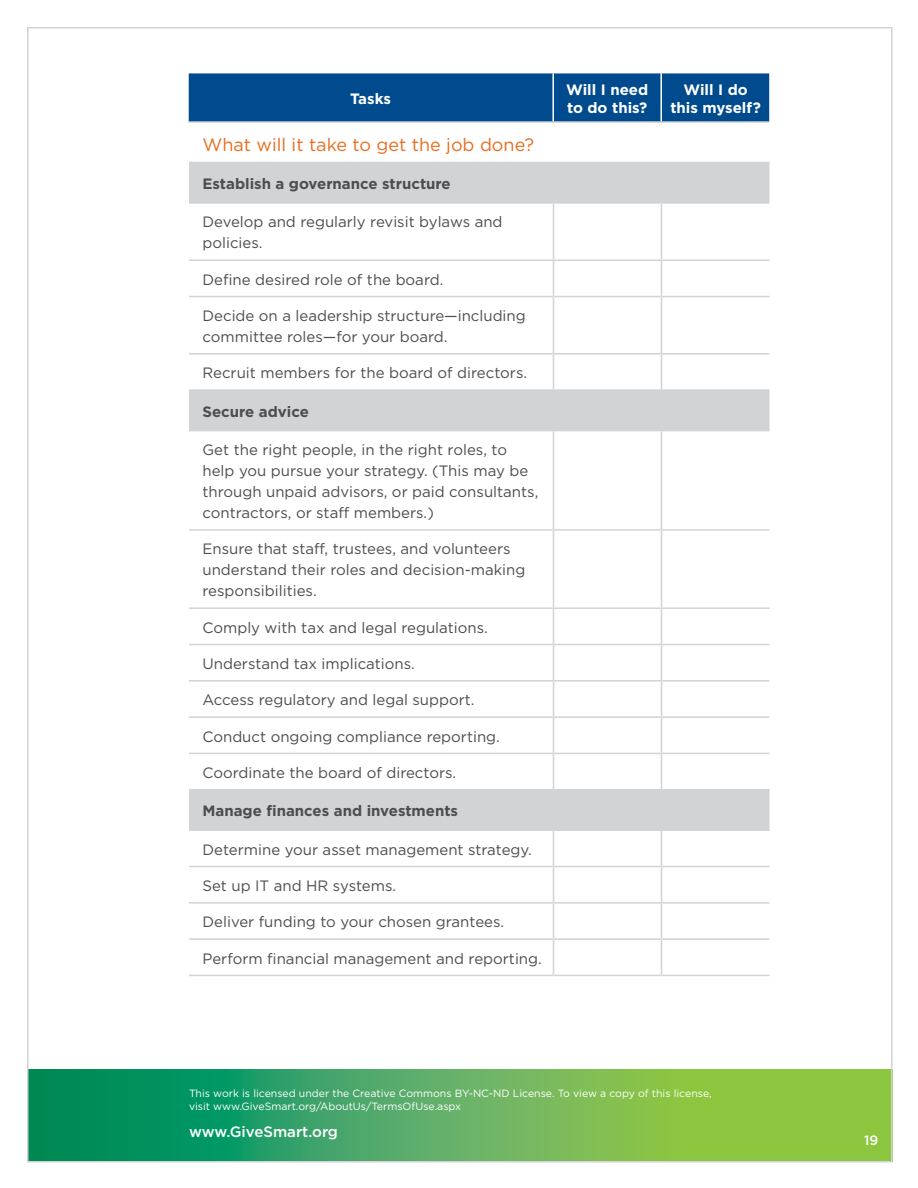
<style>
.page{position:relative;width:918px;height:1188px;background:#fff}
.page>*{position:absolute;margin:0;border:0;box-sizing:border-box;transform-origin:0 0}
.t1{font:18px "Gotham";color:#e86d1f}
.t2{font:15px/21px "Gotham";color:#4d4d4f}
.t3{font:700 15px "Gotham";color:#4d4d4f}
.t4{font:700 15px/18px "Gotham";color:#fff}
.t5{font:500 15px "Gotham";color:#fff}
.t6{font:500 13.5px "Gotham";color:#fff}
.t7{font:10.5px/12.6px "Gotham";color:#fff}
</style>
<div class="page">
<svg style="left:30px;top:1070px;width:859px;height:89px;background:#54ae57"></svg>
<svg style="left:189px;top:163px;width:581px;height:666px"></svg>
<hr style="left:189px;top:162px;width:365px;height:1px;background:#d1d3d4">
<hr style="left:554px;top:162px;width:108px;height:1px;background:#d1d3d4">
<hr style="left:553px;top:163px;width:1px;height:39px;background:#d1d3d4">
<hr style="left:662px;top:162px;width:108px;height:1px;background:#d1d3d4">
<hr style="left:661px;top:163px;width:1px;height:39px;background:#d1d3d4">
<hr style="left:189px;top:202px;width:365px;height:2px;background:#d1d3d4">
<hr style="left:554px;top:202px;width:108px;height:2px;background:#d1d3d4">
<hr style="left:553px;top:204px;width:1px;height:55px;background:#d1d3d4">
<hr style="left:662px;top:202px;width:108px;height:2px;background:#d1d3d4">
<hr style="left:661px;top:204px;width:1px;height:55px;background:#d1d3d4">
<hr style="left:189px;top:259px;width:365px;height:2px;background:#d1d3d4">
<hr style="left:554px;top:259px;width:108px;height:2px;background:#d1d3d4">
<hr style="left:553px;top:261px;width:1px;height:35px;background:#d1d3d4">
<hr style="left:662px;top:259px;width:108px;height:2px;background:#d1d3d4">
<hr style="left:661px;top:261px;width:1px;height:35px;background:#d1d3d4">
<hr style="left:189px;top:296px;width:365px;height:1px;background:#d1d3d4">
<hr style="left:554px;top:296px;width:108px;height:1px;background:#d1d3d4">
<hr style="left:553px;top:297px;width:1px;height:56px;background:#d1d3d4">
<hr style="left:662px;top:296px;width:108px;height:1px;background:#d1d3d4">
<hr style="left:661px;top:297px;width:1px;height:56px;background:#d1d3d4">
<hr style="left:189px;top:353px;width:365px;height:2px;background:#d1d3d4">
<hr style="left:554px;top:353px;width:108px;height:2px;background:#d1d3d4">
<hr style="left:553px;top:355px;width:1px;height:34px;background:#d1d3d4">
<hr style="left:662px;top:353px;width:108px;height:2px;background:#d1d3d4">
<hr style="left:661px;top:355px;width:1px;height:34px;background:#d1d3d4">
<hr style="left:189px;top:389px;width:365px;height:2px;background:#d1d3d4">
<hr style="left:554px;top:389px;width:108px;height:2px;background:#d1d3d4">
<hr style="left:553px;top:391px;width:1px;height:39px;background:#d1d3d4">
<hr style="left:662px;top:389px;width:108px;height:2px;background:#d1d3d4">
<hr style="left:661px;top:391px;width:1px;height:39px;background:#d1d3d4">
<hr style="left:189px;top:430px;width:365px;height:1px;background:#d1d3d4">
<hr style="left:554px;top:430px;width:108px;height:1px;background:#d1d3d4">
<hr style="left:553px;top:431px;width:1px;height:98px;background:#d1d3d4">
<hr style="left:662px;top:430px;width:108px;height:1px;background:#d1d3d4">
<hr style="left:661px;top:431px;width:1px;height:98px;background:#d1d3d4">
<hr style="left:189px;top:529px;width:365px;height:2px;background:#d1d3d4">
<hr style="left:554px;top:529px;width:108px;height:2px;background:#d1d3d4">
<hr style="left:553px;top:531px;width:1px;height:76px;background:#d1d3d4">
<hr style="left:662px;top:529px;width:108px;height:2px;background:#d1d3d4">
<hr style="left:661px;top:531px;width:1px;height:76px;background:#d1d3d4">
<hr style="left:189px;top:607px;width:365px;height:2px;background:#d1d3d4">
<hr style="left:554px;top:607px;width:108px;height:2px;background:#d1d3d4">
<hr style="left:553px;top:609px;width:1px;height:35px;background:#d1d3d4">
<hr style="left:662px;top:607px;width:108px;height:2px;background:#d1d3d4">
<hr style="left:661px;top:609px;width:1px;height:35px;background:#d1d3d4">
<hr style="left:189px;top:644px;width:365px;height:1px;background:#d1d3d4">
<hr style="left:554px;top:644px;width:108px;height:1px;background:#d1d3d4">
<hr style="left:553px;top:645px;width:1px;height:35px;background:#d1d3d4">
<hr style="left:662px;top:644px;width:108px;height:1px;background:#d1d3d4">
<hr style="left:661px;top:645px;width:1px;height:35px;background:#d1d3d4">
<hr style="left:189px;top:680px;width:365px;height:2px;background:#d1d3d4">
<hr style="left:554px;top:680px;width:108px;height:2px;background:#d1d3d4">
<hr style="left:553px;top:682px;width:1px;height:34px;background:#d1d3d4">
<hr style="left:662px;top:680px;width:108px;height:2px;background:#d1d3d4">
<hr style="left:661px;top:682px;width:1px;height:34px;background:#d1d3d4">
<hr style="left:189px;top:716px;width:365px;height:2px;background:#d1d3d4">
<hr style="left:554px;top:716px;width:108px;height:2px;background:#d1d3d4">
<hr style="left:553px;top:718px;width:1px;height:35px;background:#d1d3d4">
<hr style="left:662px;top:716px;width:108px;height:2px;background:#d1d3d4">
<hr style="left:661px;top:718px;width:1px;height:35px;background:#d1d3d4">
<hr style="left:189px;top:753px;width:365px;height:1px;background:#d1d3d4">
<hr style="left:554px;top:753px;width:108px;height:1px;background:#d1d3d4">
<hr style="left:553px;top:754px;width:1px;height:35px;background:#d1d3d4">
<hr style="left:662px;top:753px;width:108px;height:1px;background:#d1d3d4">
<hr style="left:661px;top:754px;width:1px;height:35px;background:#d1d3d4">
<hr style="left:189px;top:789px;width:365px;height:1px;background:#d1d3d4">
<hr style="left:554px;top:789px;width:108px;height:1px;background:#d1d3d4">
<hr style="left:553px;top:790px;width:1px;height:39px;background:#d1d3d4">
<hr style="left:662px;top:789px;width:108px;height:1px;background:#d1d3d4">
<hr style="left:661px;top:790px;width:1px;height:39px;background:#d1d3d4">
<hr style="left:189px;top:829px;width:365px;height:2px;background:#d1d3d4">
<hr style="left:554px;top:829px;width:108px;height:2px;background:#d1d3d4">
<hr style="left:553px;top:831px;width:1px;height:35px;background:#d1d3d4">
<hr style="left:662px;top:829px;width:108px;height:2px;background:#d1d3d4">
<hr style="left:661px;top:831px;width:1px;height:35px;background:#d1d3d4">
<hr style="left:189px;top:866px;width:365px;height:1px;background:#d1d3d4">
<hr style="left:554px;top:866px;width:108px;height:1px;background:#d1d3d4">
<hr style="left:553px;top:867px;width:1px;height:35px;background:#d1d3d4">
<hr style="left:662px;top:866px;width:108px;height:1px;background:#d1d3d4">
<hr style="left:661px;top:867px;width:1px;height:35px;background:#d1d3d4">
<hr style="left:189px;top:902px;width:365px;height:2px;background:#d1d3d4">
<hr style="left:554px;top:902px;width:108px;height:2px;background:#d1d3d4">
<hr style="left:553px;top:904px;width:1px;height:34px;background:#d1d3d4">
<hr style="left:662px;top:902px;width:108px;height:2px;background:#d1d3d4">
<hr style="left:661px;top:904px;width:1px;height:34px;background:#d1d3d4">
<hr style="left:189px;top:938px;width:365px;height:2px;background:#d1d3d4">
<hr style="left:554px;top:938px;width:108px;height:2px;background:#d1d3d4">
<hr style="left:553px;top:940px;width:1px;height:35px;background:#d1d3d4">
<hr style="left:662px;top:938px;width:108px;height:2px;background:#d1d3d4">
<hr style="left:661px;top:940px;width:1px;height:35px;background:#d1d3d4">
<hr style="left:189px;top:975px;width:365px;height:1px;background:#d1d3d4">
<hr style="left:554px;top:975px;width:108px;height:1px;background:#d1d3d4">
<hr style="left:662px;top:975px;width:108px;height:1px;background:#d1d3d4">
<div style="left:189px;top:73px;width:580px;height:48px;background:#004b8d"></div>
<hr style="left:189px;top:121px;width:364px;height:2px;background:#d1d3d4">
<hr style="left:553px;top:121px;width:108px;height:2px;background:#d1d3d4">
<hr style="left:661px;top:121px;width:108px;height:2px;background:#d1d3d4">
<hr style="left:552px;top:73px;width:2px;height:48px;background:#fff">
<hr style="left:660px;top:73px;width:2px;height:48px;background:#fff">
<p class="t4" style="left:350px;top:89px;width:42px">Tasks</p>
<p class="t4" style="left:566px;top:80px;width:84px">Will I need to do this?</p>
<p class="t4" style="left:670px;top:80px;width:92px;text-align:center">Will I do this myself?</p>
<p class="t1" style="left:202px;top:134px;width:333px">What will it take to get the job done?</p>
<p class="t3" style="left:202px;top:175px;width:250px">Establish a governance structure</p>
<p class="t2" style="left:202px;top:211px;width:302px">Develop and regularly revisit bylaws and policies.</p>
<p class="t2" style="left:202px;top:269px;width:242px">Define desired role of the board.</p>
<p class="t2" style="left:202px;top:305px;width:325px">Decide on a leadership structure—including committee roles—for your board.</p>
<p class="t2" style="left:202px;top:362px;width:326px">Recruit members for the board of directors.</p>
<p class="t3" style="left:202px;top:403px;width:108px">Secure advice</p>
<p class="t2" style="left:202px;top:439px;width:337px">Get the right people, in the right roles, to help you pursue your strategy. (This may be through unpaid advisors, or paid consultants, contractors, or staff members.)</p>
<p class="t2" style="left:202px;top:538px;width:324px">Ensure that staff, trustees, and volunteers understand their roles and decision-making responsibilities.</p>
<p class="t2" style="left:202px;top:617px;width:287px">Comply with tax and legal regulations.</p>
<p class="t2" style="left:202px;top:653px;width:214px">Understand tax implications.</p>
<p class="t2" style="left:202px;top:689px;width:274px">Access regulatory and legal support.</p>
<p class="t2" style="left:202px;top:725px;width:299px">Conduct ongoing compliance reporting.</p>
<p class="t2" style="left:202px;top:762px;width:255px">Coordinate the board of directors.</p>
<p class="t3" style="left:202px;top:802px;width:257px">Manage finances and investments</p>
<p class="t2" style="left:202px;top:839px;width:331px">Determine your asset management strategy.</p>
<p class="t2" style="left:202px;top:875px;width:195px">Set up IT and HR systems.</p>
<p class="t2" style="left:202px;top:911px;width:303px">Deliver funding to your chosen grantees.</p>
<p class="t2" style="left:202px;top:947px;width:341px">Perform financial management and reporting.</p>
<p class="t7" style="left:189px;top:1087px;width:524px">This work is licensed under the Creative Commons BY-NC-ND License. To view a copy of this license, visit www.GiveSmart.org/AboutUs/TermsOfUse.aspx</p>
<p class="t5" style="left:189px;top:1123px;width:151px">www.GiveSmart.org</p>
<p class="t6" style="left:864px;top:1133px;width:16px">19</p>
</div>
